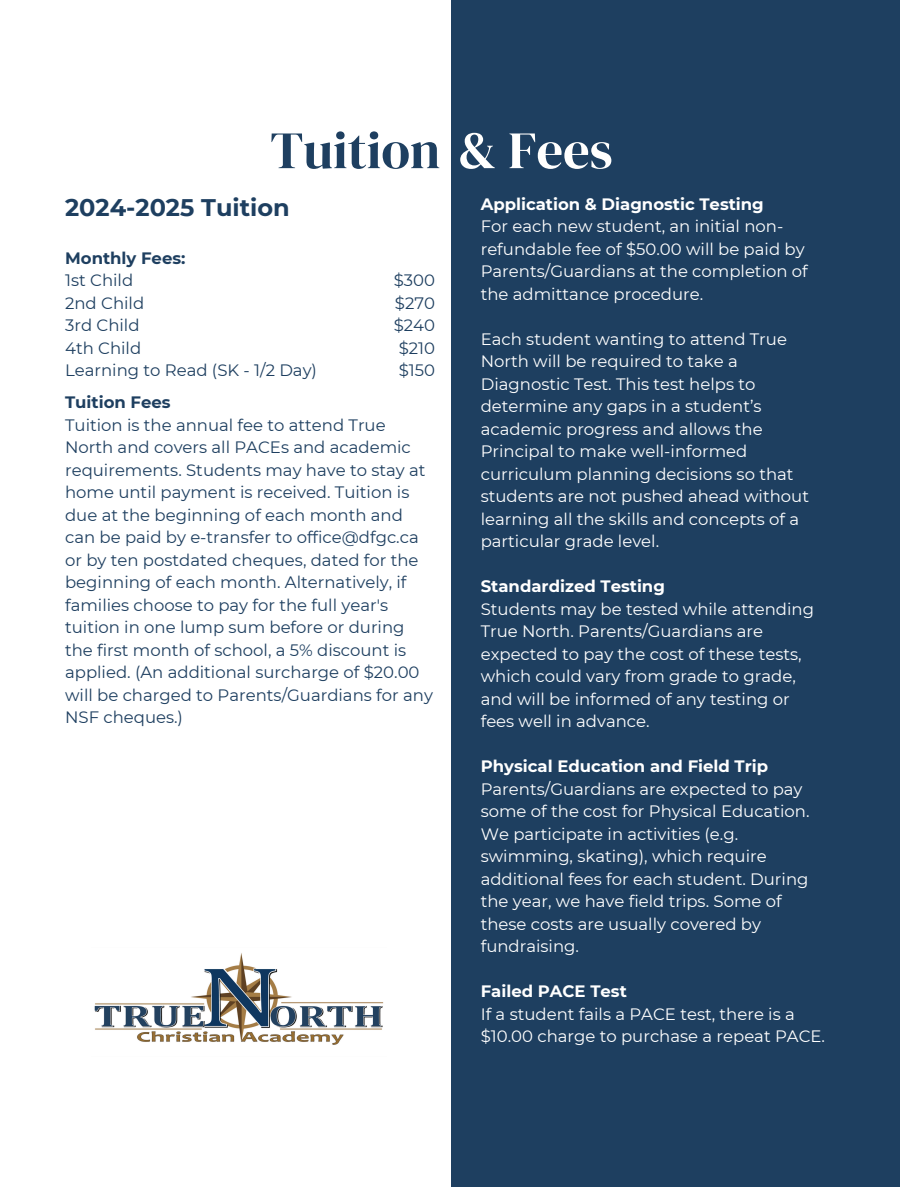
<style>
.page{position:relative;width:918px;height:1188px;background:#fff}
.page>*{position:absolute;margin:0;border:0;box-sizing:border-box;transform-origin:0 0}
.t1{font:52.5px "DM Serif Display";color:#1e3f60}
.t2{font:700 24px "Montserrat";color:#1e3f60}
.t3{font:16.5px/22.5px "Montserrat";color:#fff}
.t4{font:16.5px/22.5px "Montserrat";color:#1e3f60}
.t5{font:700 16.5px "Montserrat";color:#fff}
.t6{font:700 16.5px "Montserrat";color:#1e3f60}
.s1{color:#fffffe}
</style>
<div class="page">
<div style="left:451px;top:0;width:448px;height:1187px;background:#1e3f60"></div>
<img style="left:94px;top:953px;width:290px;height:92px">
<p class="t1" style="left:270px;top:114px;width:344px">Tuition <span class="s1">&amp; Fees</span></p>
<p class="t2" style="left:65px;top:192px;width:226px">2024-2025 Tuition</p>
<p class="t6" style="left:65px;top:248px;width:122px">Monthly Fees:</p>
<p class="t4" style="left:65px;top:269px;width:70px">1st Child</p>
<p class="t4" style="left:65px;top:292px;width:81px">2nd Child</p>
<p class="t4" style="left:65px;top:314px;width:76px">3rd Child</p>
<p class="t4" style="left:65px;top:337px;width:78px">4th Child</p>
<p class="t4" style="left:65px;top:359px;width:253px">Learning to Read (SK - 1/2 Day)</p>
<h1 class="t5" style="left:481px;top:194px;width:285px">Application &amp; Diagnostic Testing</h1>
<h2 class="t3" style="left:481px;top:215px;width:329px">For each new student, an initial non&shy;refundable fee of $50.00 will be paid by Parents/Guardians at the completion of the admittance procedure.</h2>
<p class="t3" style="left:481px;top:327px;width:330px">Each student wanting to attend True North will be required to take a Diagnostic Test. This test helps to determine any gaps in a student’s academic progress and allows the Principal to make well-informed curriculum planning decisions so that students are not pushed ahead without learning all the skills and concepts of a particular grade level.</p>
<p class="t5" style="left:481px;top:576px;width:186px">Standardized Testing</p>
<p class="t3" style="left:481px;top:597px;width:335px">Students may be tested while attending True North. Parents/Guardians are expected to pay the cost of these tests, which could vary from grade to grade, and will be informed of any testing or fees well in advance.</p>
<p class="t5" style="left:481px;top:756px;width:289px">Physical Education and Field Trip</p>
<p class="t3" style="left:481px;top:777px;width:330px">Parents/Guardians are expected to pay some of the cost for Physical Education.<br>We participate in activities (e.g. swimming, skating), which require additional fees for each student. During the year, we have field trips. Some of these costs are usually covered by fundraising.</p>
<p class="t5" style="left:481px;top:981px;width:148px">Failed PACE Test</p>
<p class="t3" style="left:481px;top:1002px;width:346px">If a student fails a PACE test, there is a $10.00 charge to purchase a repeat PACE.</p>
<p class="t4" style="left:394px;top:269px;width:43px">$300</p>
<p class="t4" style="left:395px;top:292px;width:42px">$270</p>
<p class="t4" style="left:394px;top:314px;width:43px">$240</p>
<p class="t4" style="left:399px;top:337px;width:38px">$210</p>
<p class="t4" style="left:399px;top:359px;width:38px">$150</p>
<p class="t6" style="left:65px;top:392px;width:107px">Tuition Fees</p>
<p class="t4" style="left:65px;top:413px;width:369px">Tuition is the annual fee to attend True North and covers all PACEs and academic requirements. Students may have to stay at home until payment is received. Tuition is due at the beginning of each month and can be paid by e-transfer to office@dfgc.ca or by ten postdated cheques, dated for the beginning of each month. Alternatively, if families choose to pay for the full year's tuition in one lump sum before or during the first month of school, a 5% discount is applied. (An additional surcharge of $20.00 will be charged to Parents/Guardians for any NSF cheques.)</p>
</div>
